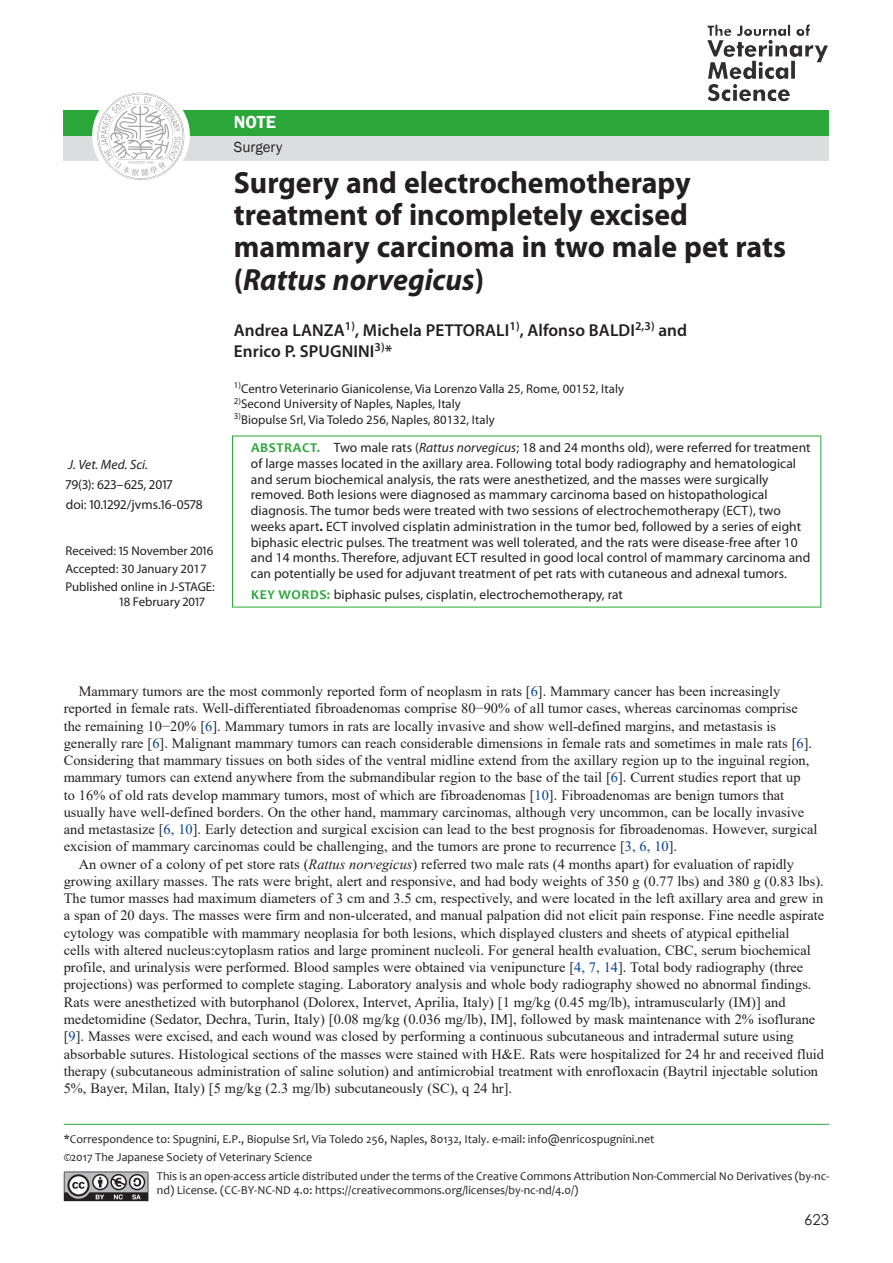
<style>
.page{position:relative;width:893px;height:1263px;background:#fff}
.page>*{position:absolute;margin:0;border:0;box-sizing:border-box;transform-origin:0 0}
.t1{font:700 30.75px/32.2px "Myriad Pro";color:#231f20}
.t2{font:600 18px "Franklin Gothic";color:#fff}
.t3{font:600 17.25px/21px "Myriad Pro";letter-spacing:.005em;color:#231f20}
.t4{font:15px "Franklin Gothic";color:#231f20}
.t5{font:15px "Century Gothic";color:#231f20}
.t6{font:14.25px "Times New Roman";color:#231f20}
.t7{font:13.5px/15.8px "Myriad Pro";letter-spacing:.005em;color:#231f20}
.t8{font:italic 13.5px "Myriad Pro";color:#231f20}
.t9{font:12.75px/15.6px "Myriad Pro";letter-spacing:.005em;color:#231f20}
.t10{font:12px/17.9px "Candara";color:#231f20}
.s1{font-style:italic}
.s2{font-family:"Candara";font-weight:700;color:#2aa738}
.s3{font-weight:700}
.s4{color:#003f98}
</style>
<div class="page">
<hr style="left:64px;top:1124px;width:765px;height:1px;background:#2aa738">
<svg style="left:64px;top:1171px;width:84px;height:30px;background:#868586"></svg>
<div style="left:64px;top:136px;width:765px;height:25px;background:#dcdddf"></div>
<div style="left:64px;top:111px;width:765px;height:25px;background:#2aa738"></div>
<div style="left:92px;top:87px;width:98px;height:97px;background:#fff;border-radius:50%"></div>
<svg style="left:94px;top:92px;width:93px;height:88px"></svg>
<img style="left:707px;top:24px;width:106px;height:33px">
<p class="t8" style="left:68px;top:456px;width:81px">J. Vet. Med. Sci.</p>
<p class="t7" style="left:66px;top:474px;width:139px;line-height:20px">79(3): 623–625, 2017<br>doi: 10.1292/jvms.16-0578</p>
<p class="t9" style="left:66px;top:541px;width:151px;line-height:17.9px">Received: 15 November 2016<br>Accepted: 30 January 2017<br>Published online in J-STAGE:</p>
<p class="t9" style="left:120px;top:594px;width:87px">18 February 2017</p>
<p class="t2" style="left:234px;top:111px;width:44px">NOTE</p>
<p class="t4" style="left:234px;top:138px;width:50px">Surgery</p>
<h1 class="t1" style="left:234px;top:165px;width:554px">Surgery and electrochemotherapy treatment of incompletely excised mammary carcinoma in two male pet rats (<span class="s1">Rattus norvegicus</span>)</h1>
<p class="t3" style="left:234px;top:319px;width:455px">Andrea LANZA<sup>1)</sup>, Michela PETTORALI<sup>1)</sup>, Alfonso BALDI<sup>2,3)</sup> and<br>Enrico P. SPUGNINI<sup>3)</sup>*</p>
<p class="t9" style="left:234px;top:380px;width:392px"><sup>1)</sup>Centro Veterinario Gianicolense, Via Lorenzo Valla 25, Rome, 00152, Italy<br><sup>2)</sup>Second University of Naples, Naples, Italy<br><sup>3)</sup>Biopulse Srl, Via Toledo 256, Naples, 80132, Italy</p>
<p class="t7" style="left:251px;top:439px;width:561px"><span class="s2">ABSTRACT.</span> Two male rats (<span class="s1">Rattus norvegicus</span>; 18 and 24 months old), were referred for treatment of large masses located in the axillary area. Following total body radiography and hematological and serum biochemical analysis, the rats were anesthetized, and the masses were surgically removed. Both lesions were diagnosed as mammary carcinoma based on histopathological diagnosis. The tumor beds were treated with two sessions of electrochemotherapy (ECT), two weeks apart<span class="s3">.</span> ECT involved cisplatin administration in the tumor bed, followed by a series of eight biphasic electric pulses. The treatment was well tolerated, and the rats were disease-free after 10 and 14 months. Therefore, adjuvant ECT resulted in good local control of mammary carcinoma and can potentially be used for adjuvant treatment of pet rats with cutaneous and adnexal tumors.</p>
<p class="t7" style="left:251px;top:586px;width:373px"><span class="s2">KEY WORDS:</span> biphasic pulses, cisplatin, electrochemotherapy, rat</p>
<p class="t6" style="left:79px;top:681px;width:703px">Mammary tumors are the most commonly reported form of neoplasm in rats [<span class="s4">6</span>]. Mammary cancer has been increasingly</p>
<p class="t6" style="left:64px;top:698px;width:736px">reported in female rats. Well-differentiated fibroadenomas comprise 80−90% of all tumor cases, whereas carcinomas comprise</p>
<p class="t6" style="left:64px;top:716px;width:714px">the remaining 10−20% [<span class="s4">6</span>]. Mammary tumors in rats are locally invasive and show well-defined margins, and metastasis is</p>
<p class="t6" style="left:64px;top:733px;width:750px">generally rare [<span class="s4">6</span>]. Malignant mammary tumors can reach considerable dimensions in female rats and sometimes in male rats [<span class="s4">6</span>].</p>
<p class="t6" style="left:64px;top:750px;width:747px">Considering that mammary tissues on both sides of the ventral midline extend from the axillary region up to the inguinal region,</p>
<p class="t6" style="left:64px;top:767px;width:738px">mammary tumors can extend anywhere from the submandibular region to the base of the tail [<span class="s4">6</span>]. Current studies report that up</p>
<p class="t6" style="left:64px;top:785px;width:722px">to 16% of old rats develop mammary tumors, most of which are fibroadenomas [<span class="s4">10</span>]. Fibroadenomas are benign tumors that</p>
<p class="t6" style="left:64px;top:802px;width:742px">usually have well-defined borders. On the other hand, mammary carcinomas, although very uncommon, can be locally invasive</p>
<p class="t6" style="left:64px;top:819px;width:755px">and metastasize [<span class="s4">6, 10</span>]. Early detection and surgical excision can lead to the best prognosis for fibroadenomas. However, surgical</p>
<p class="t6" style="left:64px;top:836px;width:615px">excision of mammary carcinomas could be challenging, and the tumors are prone to recurrence [<span class="s4">3, 6, 10</span>].</p>
<p class="t6" style="left:79px;top:854px;width:717px">An owner of a colony of pet store rats (<span class="s1">Rattus norvegicus</span>) referred two male rats (4 months apart) for evaluation of rapidly</p>
<p class="t6" style="left:64px;top:871px;width:761px">growing axillary masses. The rats were bright, alert and responsive, and had body weights of 350 g (0.77 lbs) and 380 g (0.83 lbs).</p>
<p class="t6" style="left:64px;top:888px;width:761px">The tumor masses had maximum diameters of 3 cm and 3.5 cm, respectively, and were located in the left axillary area and grew in</p>
<p class="t6" style="left:64px;top:906px;width:762px">a span of 20 days. The masses were firm and non-ulcerated, and manual palpation did not elicit pain response. Fine needle aspirate</p>
<p class="t6" style="left:64px;top:923px;width:727px">cytology was compatible with mammary neoplasia for both lesions, which displayed clusters and sheets of atypical epithelial</p>
<p class="t6" style="left:64px;top:940px;width:749px">cells with altered nucleus:cytoplasm ratios and large prominent nucleoli. For general health evaluation, CBC, serum biochemical</p>
<p class="t6" style="left:64px;top:957px;width:741px">profile, and urinalysis were performed. Blood samples were obtained via venipuncture [<span class="s4">4, 7, 14</span>]. Total body radiography (three</p>
<p class="t6" style="left:64px;top:975px;width:749px">projections) was performed to complete staging. Laboratory analysis and whole body radiography showed no abnormal findings.</p>
<p class="t6" style="left:64px;top:992px;width:723px">Rats were anesthetized with butorphanol (Dolorex, Intervet, Aprilia, Italy) [1 mg/kg (0.45 mg/lb), intramuscularly (IM)] and</p>
<p class="t6" style="left:64px;top:1009px;width:753px">medetomidine (Sedator, Dechra, Turin, Italy) [0.08 mg/kg (0.036 mg/lb), IM], followed by mask maintenance with 2% isoflurane</p>
<p class="t6" style="left:64px;top:1026px;width:731px">[<span class="s4">9</span>]. Masses were excised, and each wound was closed by performing a continuous subcutaneous and intradermal suture using</p>
<p class="t6" style="left:64px;top:1044px;width:762px">absorbable sutures. Histological sections of the masses were stained with H&amp;E. Rats were hospitalized for 24 hr and received fluid</p>
<p class="t6" style="left:64px;top:1061px;width:756px">therapy (subcutaneous administration of saline solution) and antimicrobial treatment with enrofloxacin (Baytril injectable solution</p>
<p class="t6" style="left:64px;top:1078px;width:450px">5%, Bayer, Milan, Italy) [5 mg/kg (2.3 mg/lb) subcutaneously (SC), q 24 hr].</p>
<p class="t10" style="left:64px;top:1130px;width:592px">*Correspondence to: Spugnini, E.P., Biopulse Srl, Via Toledo 256, Naples, 80132, Italy. e-mail: info@enricospugnini.net ©2017 The Japanese Society of Veterinary Science</p>
<p class="t10" style="left:157px;top:1169px;width:674px;line-height:13.5px">This is an open-access article distributed under the terms of the Creative Commons Attribution Non-Commercial No Derivatives (by-nc&shy;nd) License. (CC-BY-NC-ND 4.0: https://creativecommons.org/licenses/by-nc-nd/4.0/)</p>
<p class="t5" style="left:804px;top:1209px;width:26px">623</p>
</div>
